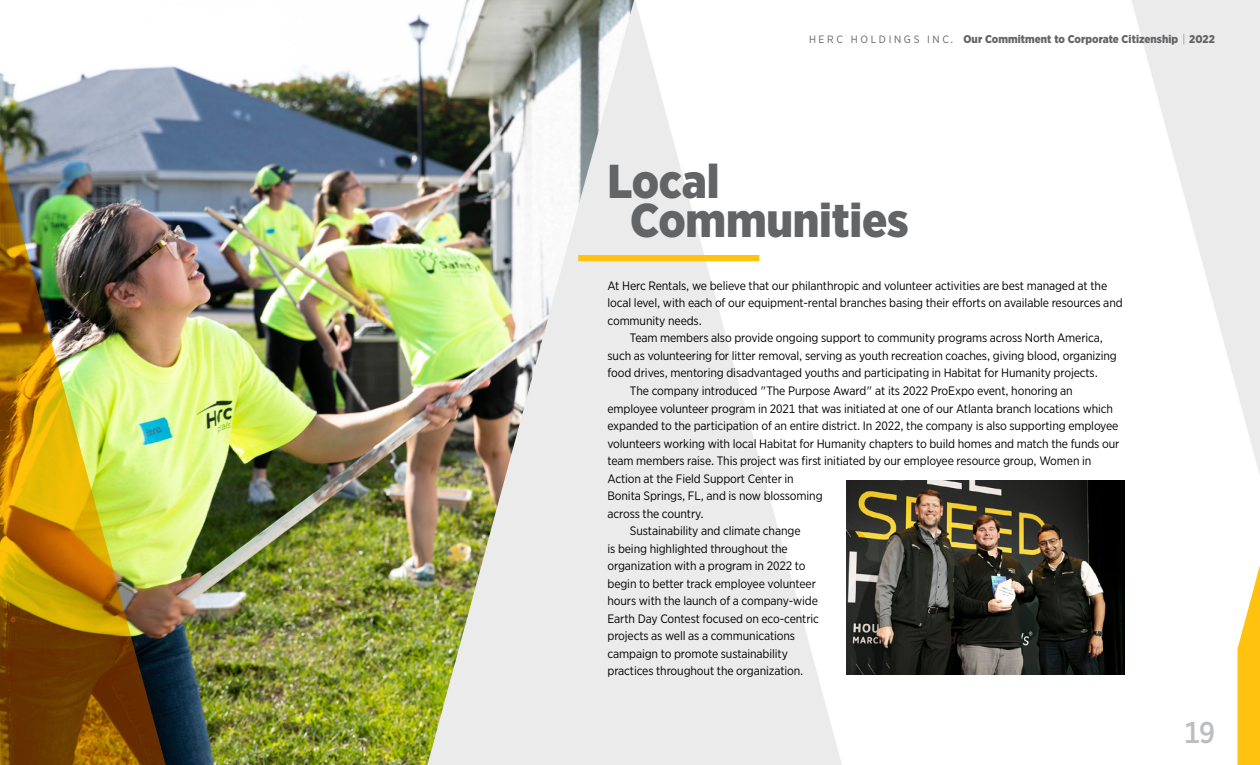
<style>
.page{position:relative;width:1260px;height:765px;background:#fff}
.page>*{position:absolute;margin:0;border:0;box-sizing:border-box;transform-origin:0 0}
.t1{font:900 47.5px/40px "Gotham Narrow";letter-spacing:-.005em;color:#636466}
.t2{font:500 30px "Gotham Narrow";color:#bcbec0}
.t3{font:12.25px "Gotham Narrow";letter-spacing:-.01em;color:#000}
.t4{font:900 11.25px "Gotham Narrow";letter-spacing:.005em;color:#636466}
.s1{font-weight:400;font-size:10.62px}
.s2{font-weight:300}
</style>
<div class="page">
<svg style="left:634px;top:0;width:208px;height:765px;fill:#ebebec"></svg>
<svg style="left:1131px;top:0;width:129px;height:765px"></svg>
<img style="left:169px;top:0;width:465px;height:765px">
<svg style="left:1238px;top:565px;width:22px;height:200px"></svg>
<img style="left:0;top:66px;width:169px;height:699px">
<img style="left:846px;top:481px;width:279px;height:194px">
<div style="left:578px;top:255px;width:181px;height:6px;background:#ffc20e"></div>
<p class="t4" style="left:809px;top:31px;width:407px"><span class="s1">H E R C H O L D I N G S I N C.</span> Our Commitment to Corporate Citizenship <span class="s2">|</span> 2022</p>
<h1 class="t1" style="left:630px;top:160px;width:280px;text-indent:-23px">Local<br>Communities</h1>
<p class="t3" style="left:608px;top:278px;width:501px">At Herc Rentals, we believe that our philanthropic and volunteer activities are best managed at the</p>
<p class="t3" style="left:608px;top:296px;width:517px">local level, with each of our equipment-rental branches basing their efforts on available resources and</p>
<p class="t3" style="left:608px;top:313px;width:96px">community needs.</p>
<p class="t3" style="left:630px;top:331px;width:475px">Team members also provide ongoing support to community programs across North America,</p>
<p class="t3" style="left:608px;top:348px;width:511px">such as volunteering for litter removal, serving as youth recreation coaches, giving blood, organizing</p>
<p class="t3" style="left:608px;top:366px;width:492px">food drives, mentoring disadvantaged youths and participating in Habitat for Humanity projects.</p>
<p class="t3" style="left:630px;top:383px;width:444px">The company introduced "The Purpose Award" at its 2022 ProExpo event, honoring an</p>
<p class="t3" style="left:608px;top:401px;width:507px">employee volunteer program in 2021 that was initiated at one of our Atlanta branch locations which</p>
<p class="t3" style="left:608px;top:418px;width:512px">expanded to the participation of an entire district. In 2022, the company is also supporting employee</p>
<p class="t3" style="left:608px;top:436px;width:513px">volunteers working with local Habitat for Humanity chapters to build homes and match the funds our</p>
<p class="t3" style="left:608px;top:453px;width:485px">team members raise. This project was first initiated by our employee resource group, Women in</p>
<p class="t3" style="left:608px;top:471px;width:188px">Action at the Field Support Center in</p>
<p class="t3" style="left:608px;top:488px;width:217px">Bonita Springs, FL, and is now blossoming</p>
<p class="t3" style="left:608px;top:506px;width:98px">across the country.</p>
<p class="t3" style="left:630px;top:523px;width:172px">Sustainability and climate change</p>
<p class="t3" style="left:608px;top:541px;width:182px">is being highlighted throughout the</p>
<p class="t3" style="left:608px;top:558px;width:199px">organization with a program in 2022 to</p>
<p class="t3" style="left:608px;top:576px;width:210px">begin to better track employee volunteer</p>
<p class="t3" style="left:608px;top:593px;width:212px">hours with the launch of a company-wide</p>
<p class="t3" style="left:608px;top:611px;width:213px">Earth Day Contest focused on eco-centric</p>
<p class="t3" style="left:608px;top:628px;width:189px">projects as well as a communications</p>
<p class="t3" style="left:608px;top:646px;width:182px">campaign to promote sustainability</p>
<p class="t3" style="left:608px;top:663px;width:198px">practices throughout the organization.</p>
<h2 class="t2" style="left:1184px;top:713px;width:32px">19</h2>
</div>
